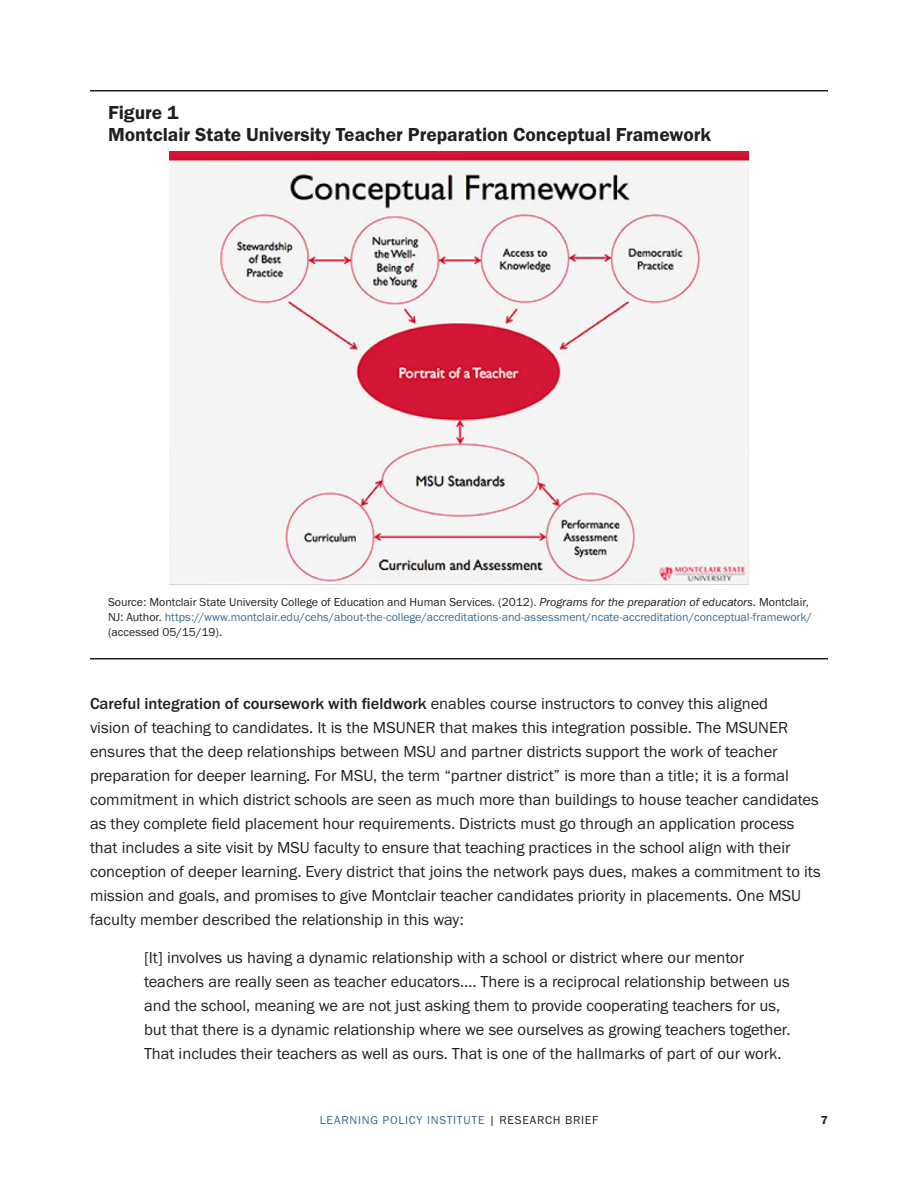
<style>
.page{position:relative;width:918px;height:1188px;background:#fff}
.page>*{position:absolute;margin:0;border:0;box-sizing:border-box;transform-origin:0 0}
.t1{font:19.5px/22.5px "Franklin Gothic URW Dem";color:#231f20}
.t2{font:16.5px/24px "Franklin Gothic URW Boo";color:#231f20}
.t3{font:500 16.5px "Franklin Gothic URW";color:#231f20}
.t4{font:12px/15px "Franklin Gothic URW Boo";color:#3e6a91}
.t5{font:12px "Franklin Gothic URW Boo";letter-spacing:.06em;color:#3e6a91}
.t6{font:12px "Franklin Gothic URW Dem";color:#231f20}
.s1{color:#231f20}
.s2{font-family:"Franklin Gothic URW Boo Ita";color:#231f20}
.s3{font-family:"Franklin Gothic URW Boo";font-weight:400}
</style>
<div class="page">
<hr style="left:90px;top:90px;width:738px;height:2px;background:#231f20">
<hr style="left:90px;top:658px;width:738px;height:1px;background:#231f20">
<img style="left:169px;top:151px;width:580px;height:433px">
<p class="t1" style="left:108px;top:100px;width:604px">Figure 1<br>Montclair State University Teacher Preparation Conceptual Framework</p>
<p class="t4" style="left:108px;top:595px;width:705px"><span class="s1">Source: Montclair State University College of Education and Human Services. (2012).</span> <span class="s2">Programs for the preparation of educators.</span> <span class="s1">Montclair,<br>NJ: Author.</span> https://www.montclair.edu/cehs/about-the-college/accreditations-and-assessment/ncate-accreditation/conceptual-framework/ <span class="s1">(accessed 05/15/19).</span></p>
<p class="t3" style="left:90px;top:693px;width:680px">Careful integration of coursework with fieldwork <span class="s3">enables course instructors to convey this aligned</span></p>
<p class="t2" style="left:90px;top:715px;width:732px">vision of teaching to candidates. It is the MSUNER that makes this integration possible. The MSUNER ensures that the deep relationships between MSU and partner districts support the work of teacher preparation for deeper learning. For MSU, the term “partner district” is more than a title; it is a formal commitment in which district schools are seen as much more than buildings to house teacher candidates as they complete field placement hour requirements. Districts must go through an application process that includes a site visit by MSU faculty to ensure that teaching practices in the school align with their conception of deeper learning. Every district that joins the network pays dues, makes a commitment to its mission and goals, and promises to give Montclair teacher candidates priority in placements. One MSU faculty member described the relationship in this way:</p>
<p class="t2" style="left:144px;top:945px;width:648px">[It] involves us having a dynamic relationship with a school or district where our mentor teachers are really seen as teacher educators…. There is a reciprocal relationship between us and the school, meaning we are not just asking them to provide cooperating teachers for us, but that there is a dynamic relationship where we see ourselves as growing teachers together.<br>That includes their teachers as well as ours. That is one of the hallmarks of part of our work.</p>
<p class="t5" style="left:320px;top:1113px;width:280px">LEARNING POLICY INSTITUTE <span class="s1">| RESEARCH BRIEF</span></p>
<p class="t6" style="left:821px;top:1113px;width:9px">7</p>
</div>
